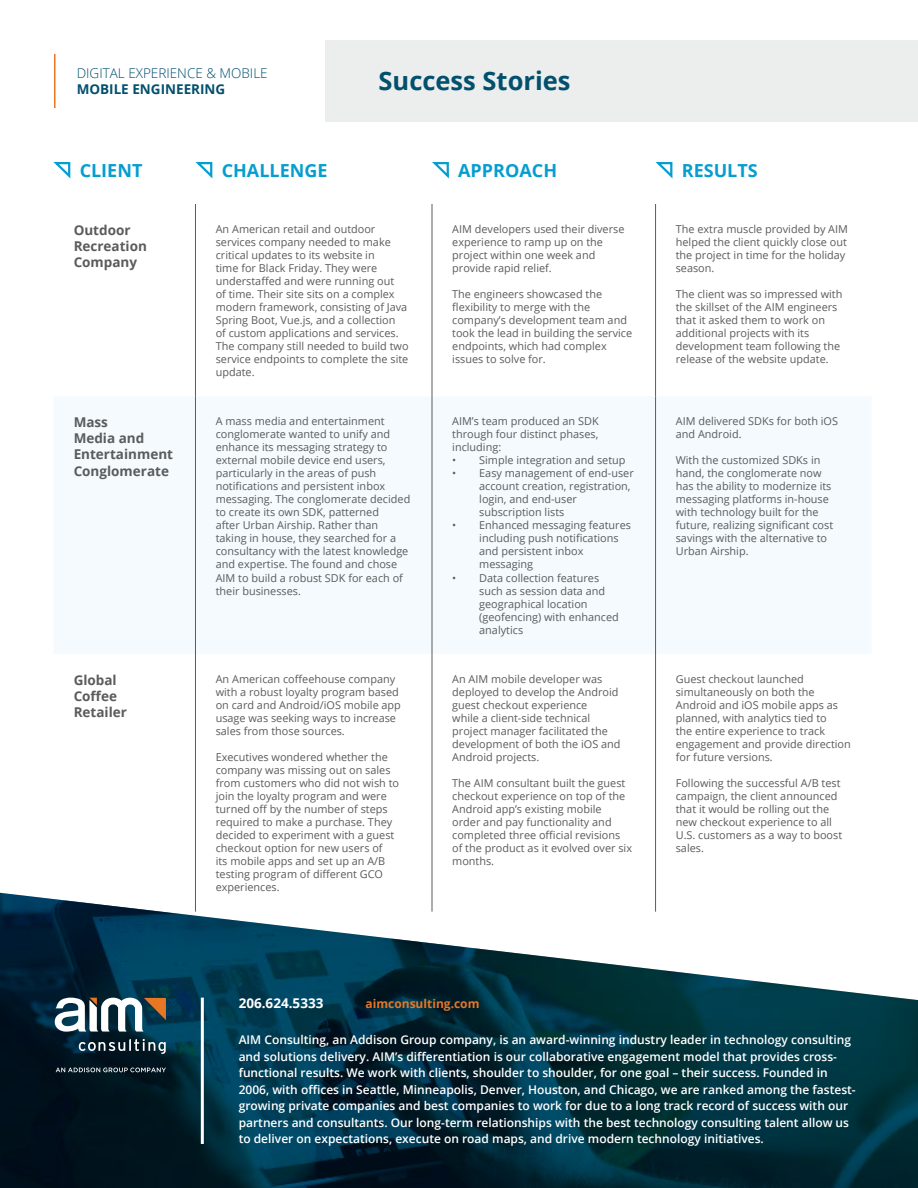
<style>
.page{position:relative;width:918px;height:1188px;background:#fff}
.page>*{position:absolute;margin:0;border:0;box-sizing:border-box;transform-origin:0 0}
.t1{font:700 25.5px "Open Sans";color:#00506e}
.t2{font:700 18px "Open Sans";color:#069ecf}
.t3{font:700 13.5px/16.2px "Open Sans";color:#5a5b5d}
.t4{font:300 13.5px "Open Sans";color:#00506e}
.t5{font:700 13.5px "Open Sans";color:#00506e}
.t6{font:700 13.5px "Open Sans";color:#fff}
.t7{font:600 12px/16.5px "Open Sans";color:#fff}
.t8{font:700 12px "Open Sans";color:#e77725}
.t9{font:10.8px/13px "Open Sans";color:#5a5b5d}
</style>
<div class="page">
<hr style="left:54px;top:54px;width:2px;height:54px;background:#e77725">
<div style="left:325px;top:40px;width:593px;height:82px;background:#eceded"></div>
<div style="left:54px;top:396px;width:817px;height:258px;background:#f4fafd"></div>
<hr style="left:195px;top:204px;width:1px;height:192px;background:#5a5b5d">
<hr style="left:432px;top:204px;width:1px;height:192px;background:#5a5b5d">
<hr style="left:195px;top:396px;width:1px;height:258px;background:#5a5b5d">
<hr style="left:432px;top:396px;width:1px;height:258px;background:#5a5b5d">
<hr style="left:195px;top:654px;width:1px;height:258px;background:#5a5b5d">
<hr style="left:432px;top:654px;width:1px;height:258px;background:#5a5b5d">
<hr style="left:655px;top:204px;width:1px;height:192px;background:#5a5b5d">
<hr style="left:655px;top:396px;width:1px;height:258px;background:#5a5b5d">
<hr style="left:655px;top:654px;width:1px;height:258px;background:#5a5b5d">
<svg style="left:53px;top:162px;width:18px;height:17px"></svg>
<svg style="left:195px;top:162px;width:18px;height:17px"></svg>
<svg style="left:432px;top:162px;width:17px;height:17px"></svg>
<svg style="left:655px;top:162px;width:18px;height:17px"></svg>
<img style="left:0;top:893px;width:918px;height:295px">
<svg style="left:79px;top:1039px;width:87px;height:15px"></svg>
<svg style="left:55px;top:998px;width:111px;height:34px"></svg>
<svg style="left:56px;top:1068px;width:110px;height:4px"></svg>
<hr style="left:201px;top:998px;width:3px;height:146px;background:#fff">
<p class="t4" style="left:77px;top:64px;width:193px">DIGITAL EXPERIENCE &amp; MOBILE</p>
<p class="t5" style="left:77px;top:80px;width:150px">MOBILE ENGINEERING</p>
<h1 class="t1" style="left:379px;top:63px;width:194px">Success Stories</h1>
<h2 class="t2" style="left:80px;top:158px;width:64px">CLIENT</h2>
<h2 class="t2" style="left:222px;top:158px;width:107px">CHALLENGE</h2>
<h2 class="t2" style="left:458px;top:158px;width:100px">APPROACH</h2>
<h2 class="t2" style="left:682px;top:158px;width:77px">RESULTS</h2>
<p class="t3" style="left:74px;top:221px;width:75px">Outdoor<br>Recreation<br>Company</p>
<p class="t9" style="left:216px;top:222px;width:194px">An American retail and outdoor services company needed to make critical updates to its website in<br>time for Black Friday. They were understaffed and were running out<br>of time. Their site sits on a complex modern framework, consisting of Java<br>Spring Boot, Vue.js, and a collection<br>of custom applications and services.<br>The company still needed to build two service endpoints to complete the site update.</p>
<p class="t9" style="left:452px;top:222px;width:174px">AIM developers used their diverse experience to ramp up on the project within one week and provide rapid relief.</p>
<p class="t9" style="left:452px;top:287px;width:181px">The engineers showcased the flexibility to merge with the company’s development team and took the lead in building the service endpoints, which had complex issues to solve for.</p>
<p class="t3" style="left:74px;top:414px;width:101px">Mass<br>Media and<br>Entertainment<br>Conglomerate</p>
<p class="t9" style="left:216px;top:414px;width:196px">A mass media and entertainment conglomerate wanted to unify and enhance its messaging strategy to external mobile device end users, particularly in the areas of push notifications and persistent inbox messaging. The conglomerate decided to create its own SDK, patterned<br>after Urban Airship. Rather than taking in house, they searched for a consultancy with the latest knowledge and expertise. The found and chose AIM to build a robust SDK for each of their businesses.</p>
<p class="t9" style="left:452px;top:414px;width:148px;text-align:justify">AIM’s team produced an SDK through four distinct phases, including:</p>
<p class="t9" style="left:452px;top:453px;width:175px">• Simple integration and setup</p>
<p class="t9" style="left:479px;top:466px;width:156px;text-indent:-27px">• Easy management of end-user account creation, registration, login, and end-user subscription lists</p>
<p class="t9" style="left:479px;top:519px;width:153px;text-indent:-27px">• Enhanced messaging features including push notifications and persistent inbox messaging</p>
<p class="t9" style="left:479px;top:571px;width:141px;text-indent:-27px">• Data collection features such as session data and geographical location (geofencing) with enhanced analytics</p>
<p class="t3" style="left:74px;top:671px;width:55px">Global<br>Coffee<br>Retailer</p>
<p class="t9" style="left:216px;top:672px;width:187px">An American coffeehouse company with a robust loyalty program based on card and Android/iOS mobile app usage was seeking ways to increase sales from those sources.</p>
<p class="t9" style="left:216px;top:750px;width:185px">Executives wondered whether the company was missing out on sales from customers who did not wish to join the loyalty program and were turned off by the number of steps required to make a purchase. They decided to experiment with a guest checkout option for new users of<br>its mobile apps and set up an A/B testing program of different GCO experiences.</p>
<p class="t9" style="left:452px;top:672px;width:170px">An AIM mobile developer was deployed to develop the Android guest checkout experience<br>while a client-side technical project manager facilitated the development of both the iOS and<br>Android projects.</p>
<p class="t9" style="left:452px;top:776px;width:181px">The AIM consultant built the guest checkout experience on top of the<br>Android app’s existing mobile order and pay functionality and completed three official revisions of the product as it evolved over six months.</p>
<p class="t6" style="left:239px;top:994px;width:86px">206.624.5333</p>
<p class="t8" style="left:366px;top:995px;width:116px">aimconsulting.com</p>
<p class="t9" style="left:676px;top:222px;width:174px">The extra muscle provided by AIM helped the client quickly close out the project in time for the holiday season.</p>
<p class="t9" style="left:676px;top:287px;width:168px">The client was so impressed with the skillset of the AIM engineers that it asked them to work on additional projects with its development team following the release of the website update.</p>
<p class="t9" style="left:676px;top:414px;width:164px">AIM delivered SDKs for both iOS and Android.</p>
<p class="t9" style="left:676px;top:453px;width:159px">With the customized SDKs in hand, the conglomerate now has the ability to modernize its messaging platforms in-house with technology built for the future, realizing significant cost savings with the alternative to<br>Urban Airship.</p>
<p class="t9" style="left:676px;top:672px;width:177px">Guest checkout launched simultaneously on both the<br>Android and iOS mobile apps as planned, with analytics tied to<br>the entire experience to track engagement and provide direction for future versions.</p>
<p class="t9" style="left:676px;top:776px;width:168px">Following the successful A/B test campaign, the client announced that it would be rolling out the new checkout experience to all<br>U.S. customers as a way to boost sales.</p>
<p class="t7" style="left:239px;top:1031px;width:619px">AIM Consulting, an Addison Group company, is an award-winning industry leader in technology consulting and solutions delivery. AIM’s differentiation is our collaborative engagement model that provides cross&shy;functional results. We work with clients, shoulder to shoulder, for one goal – their success. Founded in 2006, with offices in Seattle, Minneapolis, Denver, Houston, and Chicago, we are ranked among the fastest&shy;growing private companies and best companies to work for due to a long track record of success with our partners and consultants. Our long-term relationships with the best technology consulting talent allow us to deliver on expectations, execute on road maps, and drive modern technology initiatives.</p>
</div>
